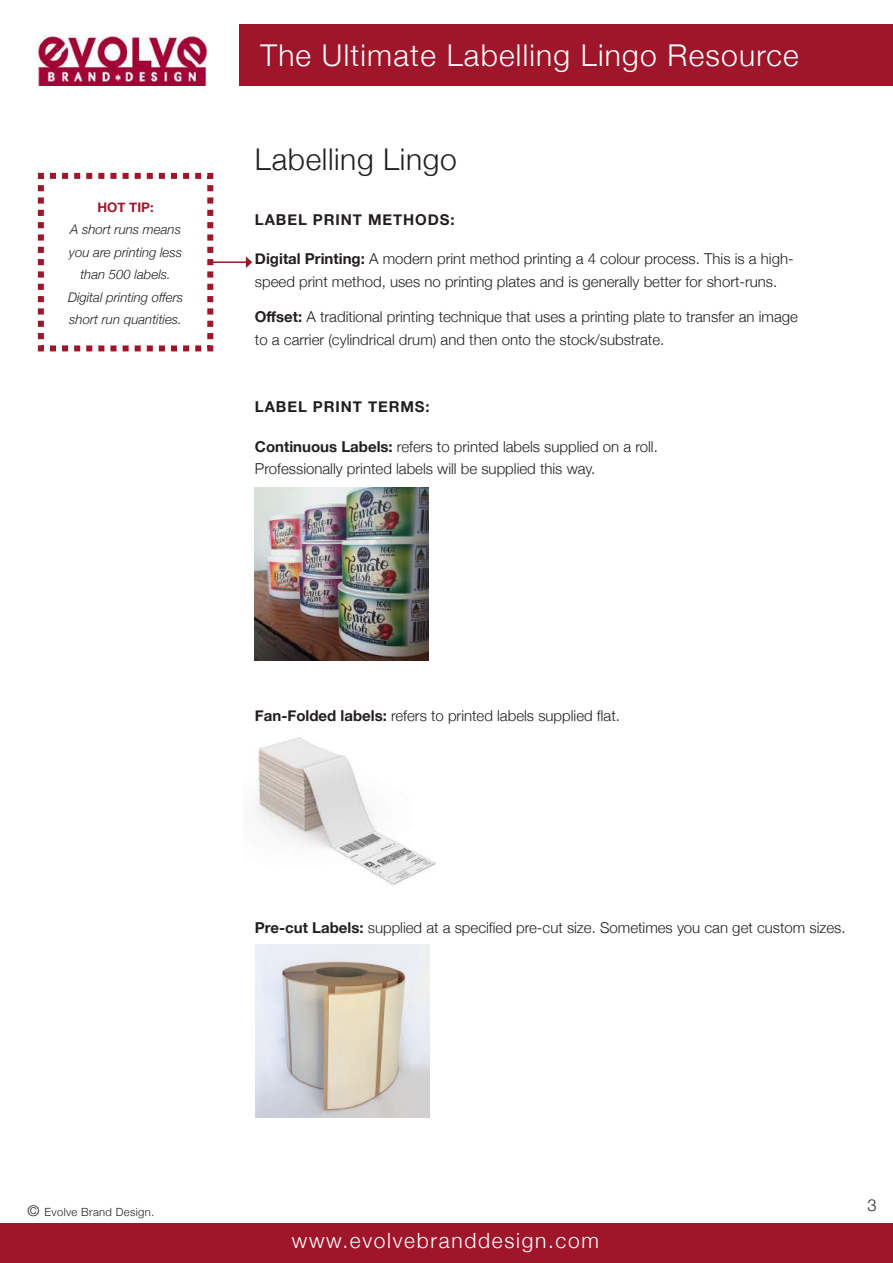
<style>
.page{position:relative;width:893px;height:1263px;background:#fff}
.page>*{position:absolute;margin:0;border:0;box-sizing:border-box;transform-origin:0 0}
.t1{font:300 30px "Helvetica Neue";letter-spacing:.04em;color:#fff}
.t2{font:300 30px "Helvetica Neue";letter-spacing:.02em;color:#231f20}
.t3{font:300 21px "Helvetica Neue";letter-spacing:.08em;color:#fff}
.t4{font:300 16.5px "Helvetica Neue";color:#231f20}
.t5{font:300 15px/22.5px "Helvetica Neue";color:#231f20}
.t6{font:700 15px "Helvetica Neue";letter-spacing:.06em;color:#231f20}
.t7{font:italic 300 13.2px/22.5px "Helvetica Neue";color:#231f20;text-align:center}
.t8{font:700 13.2px "Helvetica Neue";color:#9f162a}
.t9{font:300 11.25px "Helvetica Neue";letter-spacing:.03em;color:#231f20}
.s1{font-weight:700}
</style>
<div class="page">
<div style="left:0;top:1223px;width:893px;height:40px;background:#9f162a"></div>
<div style="left:239px;top:24px;width:654px;height:61px;background:#9f162a"></div>
<img style="left:38px;top:35px;width:169px;height:50px">
<img style="left:255px;top:487px;width:174px;height:173px">
<img style="left:255px;top:737px;width:181px;height:148px">
<svg style="left:37px;top:172px;width:177px;height:180px"></svg>
<hr style="left:212px;top:261px;width:35px;height:2px;background:#9f162a">
<svg style="left:246px;top:256px;width:6px;height:12px"></svg>
<img style="left:255px;top:944px;width:174px;height:173px">
<p class="t8" style="left:97px;top:197px;width:58px">HOT TIP:</p>
<p class="t7" style="left:68px;top:217px;width:117px">A short runs means you are printing less than 500 labels.<br>Digital printing offers short run quantities.</p>
<h1 class="t1" style="left:260px;top:31px;width:540px">The Ultimate Labelling Lingo Resource</h1>
<h1 class="t2" style="left:255px;top:135px;width:203px">Labelling Lingo</h1>
<p class="t6" style="left:255px;top:208px;width:201px">LABEL PRINT METHODS:</p>
<p class="t5" style="left:255px;top:247px;width:540px"><span class="s1">Digital Printing:</span> A modern print method printing a 4 colour process. This is a high&shy;speed print method, uses no printing plates and is generally better for short-runs.</p>
<p class="t5" style="left:255px;top:304px;width:544px"><span class="s1">Offset:</span> A traditional printing technique that uses a printing plate to transfer an image to a carrier (cylindrical drum) and then onto the stock/substrate.</p>
<p class="t6" style="left:255px;top:395px;width:176px">LABEL PRINT TERMS:</p>
<p class="t5" style="left:255px;top:434px;width:404px"><span class="s1">Continuous Labels:</span> refers to printed labels supplied on a roll.<br>Professionally printed labels will be supplied this way.</p>
<p class="t5" style="left:255px;top:703px;width:366px"><span class="s1">Fan-Folded labels:</span> refers to printed labels supplied flat.</p>
<p class="t5" style="left:255px;top:915px;width:592px"><span class="s1">Pre-cut Labels:</span> supplied at a specified pre-cut size. Sometimes you can get custom sizes.</p>
<p class="t5" style="left:28px;top:1198px;width:13px">©</p>
<p class="t4" style="left:868px;top:1192px;width:11px">3</p>
<p class="t9" style="left:45px;top:1203px;width:111px">Evolve Brand Design.</p>
<h2 class="t3" style="left:292px;top:1224px;width:309px">www.evolvebranddesign.com</h2>
</div>
